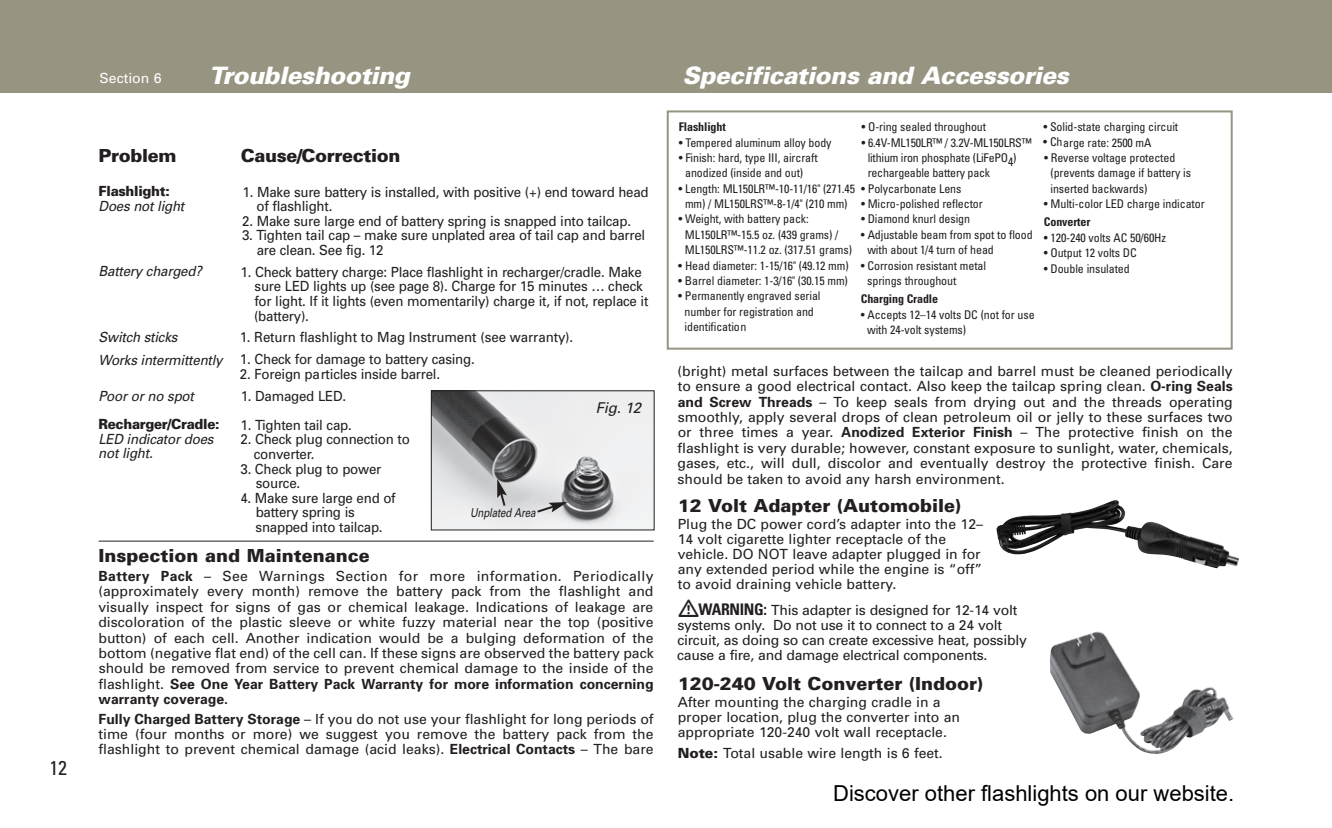
<style>
.page{position:relative;width:1332px;height:828px;background:#fff}
.page>*{position:absolute;margin:0;border:0;box-sizing:border-box;transform-origin:0 0}
.t1{font:italic 900 24px "Univers";letter-spacing:-.02em;color:#fff}
.t2{font:22px "Arial";color:#000}
.t3{font:condensed 20px "Univers";color:#231f20}
.t4{font:900 18px "Univers";color:#231f20}
.t5{font:900 18px "Univers";letter-spacing:-.02em;color:#231f20}
.t6{font:italic 14.8px "Univers";color:#231f20}
.t7{font:14px/15.4px "Univers";letter-spacing:-.015em;color:#231f20;text-align:justify}
.t8{font:14px/14.6px "Univers";letter-spacing:-.015em;color:#231f20;scale:.95 1}
.t9{font:italic 14px/22.4px "Univers";letter-spacing:-.015em;color:#231f20;scale:.95 1}
.t10{font:900 14px "Univers";letter-spacing:-.02em;color:#231f20;scale:.95 1}
.t11{font:14px "Univers";color:#fff}
.t12{font:italic 12.2px "Univers";letter-spacing:-.015em;color:#231f20;scale:.8 1}
.t13{font:condensed 12px/15.4px "Univers";letter-spacing:-.01em;color:#231f20}
.t14{font:700 condensed 12px "Univers";letter-spacing:-.01em;color:#231f20}
.s1{font-weight:700}
.s2{font-weight:700;font-stretch:condensed;font-size:16px}
.s3{font-weight:900}
</style>
<div class="page">
<div style="left:0;top:0;width:1314px;height:92px;background:#979481"></div>
<div style="left:1314px;top:0;width:18px;height:92px;background:#979481"></div>
<hr style="left:99px;top:541px;width:555px;height:1px;background:#231f20">
<div style="left:667px;top:110px;width:566px;height:240px;border:2px solid #979481"></div>
<img style="left:996px;top:501px;width:243px;height:67px">
<img style="left:1050px;top:631px;width:184px;height:123px">
<img style="left:433px;top:392px;width:220px;height:136px">
<div style="left:431px;top:390px;width:224px;height:140px;border:1px solid #231f20"></div>
<svg style="left:497px;top:479px;width:10px;height:29px"></svg>
<svg style="left:535px;top:502px;width:33px;height:12px"></svg>
<h3 class="t3" style="left:49px;top:761px;width:19px">12</h3>
<p class="t11" style="left:100px;top:73px;width:63px">Section 6</p>
<h1 class="t1" style="left:209px;top:66px;width:202px">Troubleshooting</h1>
<h1 class="t1" style="left:683px;top:66px;width:388px">Specifications and Accessories</h1>
<p class="t5" style="left:99px;top:149px;width:79px">Problem</p>
<p class="t5" style="left:241px;top:149px;width:161px">Cause/Correction</p>
<p class="t8" style="left:257px;top:186px;width:414px;text-indent:-14px">1. Make sure battery is installed, with positive (+) end toward head of flashlight.</p>
<p class="t8" style="left:242px;top:215px;width:411px">2. Make sure large end of battery spring is snapped into tailcap.</p>
<p class="t8" style="left:257px;top:229px;width:411px;text-indent:-15px">3. Tighten tail cap – make sure unplated area of tail cap and barrel are clean. See fig. 12</p>
<p class="t8" style="left:254px;top:266px;width:417px;text-indent:-14px">1. Check battery charge: Place flashlight in recharger/cradle. Make sure LED lights up (see page 8). Charge for 15 minutes … check for light. If it lights (even momentarily) charge it, if not, replace it (battery).</p>
<p class="t8" style="left:240px;top:331px;width:353px">1. Return flashlight to Mag Instrument (see warranty).</p>
<p class="t8" style="left:240px;top:353px;width:249px">1. Check for damage to battery casing.</p>
<p class="t8" style="left:240px;top:368px;width:212px">2. Foreign particles inside barrel.</p>
<p class="t8" style="left:241px;top:390px;width:113px">1. Damaged LED.</p>
<p class="t8" style="left:241px;top:419px;width:119px">1. Tighten tail cap.</p>
<p class="t8" style="left:254px;top:433px;width:166px;text-indent:-13px">2. Check plug connection to converter.</p>
<p class="t8" style="left:256px;top:463px;width:134px;text-indent:-15px">3. Check plug to power source.</p>
<p class="t8" style="left:256px;top:492px;width:149px;text-indent:-15px">4. Make sure large end of battery spring is snapped into tailcap.</p>
<p class="t4" style="left:99px;top:549px;width:273px">Inspection and Maintenance</p>
<p class="t7" style="left:98px;top:570px;width:557px"><span class="s1">Battery Pack</span> – See Warnings Section for more information. Periodically (approximately every month) remove the battery pack from the flashlight and visually inspect for signs of gas or chemical leakage. Indications of leakage are discoloration of the plastic sleeve or white fuzzy material near the top (positive button) of each cell. Another indication would be a bulging deformation of the bottom (negative flat end) of the cell can. If these signs are observed the battery pack should be removed from service to prevent chemical damage to the inside of the flashlight. <span class="s1">See One Year Battery Pack Warranty for more information concerning warranty coverage.</span></p>
<p class="t7" style="left:99px;top:712px;width:557px"><span class="s1">Fully Charged Battery Storage</span> – If you do not use your flashlight for long periods of time (four months or more) we suggest you remove the battery pack from the flashlight to prevent chemical damage (acid leaks). <span class="s1">Electrical Contacts</span> – The bare</p>
<p class="t10" style="left:99px;top:186px;width:76px">Flashlight:</p>
<p class="t9" style="left:99px;top:196px;width:92px">Does not light</p>
<p class="t9" style="left:99px;top:261px;width:110px">Battery charged?</p>
<p class="t9" style="left:98px;top:327px;width:132px">Switch sticks<br>Works intermittently</p>
<p class="t9" style="left:98px;top:386px;width:102px">Poor or no spot</p>
<p class="t10" style="left:98px;top:419px;width:129px">Recharger/Cradle:</p>
<p class="t9" style="left:98px;top:433px;width:123px;line-height:14.6px">LED indicator does not light.</p>
<p class="t6" style="left:596px;top:402px;width:47px">Fig. 12</p>
<p class="t12" style="left:470px;top:508px;width:83px">Unplated Area</p>
<p class="t13" style="left:861px;top:120px;width:126px">• O-ring sealed throughout</p>
<p class="t13" style="left:868px;top:136px;width:165px;text-indent:-6px">• 6.4V-ML150LR™ / 3.2V-ML150LRS™ lithium iron phosphate (LiFePO4) rechargeable battery pack</p>
<p class="t13" style="left:861px;top:182px;width:102px">• Polycarbonate Lens</p>
<p class="t13" style="left:861px;top:197px;width:123px">• Micro-polished reflector</p>
<p class="t13" style="left:861px;top:213px;width:111px">• Diamond knurl design</p>
<p class="t13" style="left:867px;top:228px;width:167px;text-indent:-6px">• Adjustable beam from spot to flood with about 1/4 turn of head</p>
<p class="t13" style="left:867px;top:259px;width:120px;text-indent:-6px">• Corrosion resistant metal springs throughout</p>
<p class="t14" style="left:861px;top:295px;width:79px">Charging Cradle</p>
<p class="t13" style="left:867px;top:308px;width:169px;text-indent:-6px">• Accepts 12–14 volts DC (not for use with 24-volt systems)</p>
<p class="t14" style="left:679px;top:122px;width:49px">Flashlight</p>
<p class="t13" style="left:679px;top:136px;width:154px">• Tempered aluminum alloy body</p>
<p class="t13" style="left:685px;top:151px;width:134px;text-indent:-6px">• Finish: hard, type III, aircraft anodized (inside and out)</p>
<p class="t13" style="left:679px;top:182px;width:178px;text-align:center">• Length: ML150LR™-10-11/16" (271.45 mm) / ML150LRS™-8-1/4" (210 mm)</p>
<p class="t13" style="left:685px;top:213px;width:169px;text-indent:-6px">• Weight, with battery pack:<br>ML150LR™-15.5 oz. (439 grams) /<br>ML150LRS™-11.2 oz. (317.51 grams)</p>
<p class="t13" style="left:678px;top:259px;width:172px">• Head diameter: 1-15/16" (49.12 mm)</p>
<p class="t13" style="left:678px;top:274px;width:171px">• Barrel diameter: 1-3/16" (30.15 mm)</p>
<p class="t13" style="left:685px;top:289px;width:137px;text-indent:-6px">• Permanently engraved serial number for registration and identification</p>
<p class="t13" style="left:1043px;top:120px;width:136px">• Solid-state charging circuit</p>
<p class="t13" style="left:1043px;top:136px;width:110px">• Charge rate: 2500 mA</p>
<p class="t13" style="left:1050px;top:151px;width:142px;text-indent:-6px">• Reverse voltage protected (prevents damage if battery is inserted backwards)</p>
<p class="t13" style="left:1044px;top:197px;width:162px">• Multi-color LED charge indicator</p>
<p class="t14" style="left:1044px;top:218px;width:48px">Converter</p>
<p class="t13" style="left:1044px;top:231px;width:124px">• 120-240 volts AC 50/60Hz</p>
<p class="t13" style="left:1044px;top:246px;width:94px">• Output 12 volts DC</p>
<p class="t13" style="left:1044px;top:262px;width:88px">• Double insulated</p>
<p class="t7" style="left:678px;top:364px;width:557px">(bright) metal surfaces between the tailcap and barrel must be cleaned periodically to ensure a good electrical contact. Also keep the tailcap spring clean. <span class="s1">O-ring Seals and Screw Threads</span> – To keep seals from drying out and the threads operating smoothly, apply several drops of clean petroleum oil or jelly to these surfaces two or three times a year. <span class="s1">Anodized Exterior Finish</span> – The protective finish on the flashlight is very durable; however, constant exposure to sunlight, water, chemicals, gases, etc., will dull, discolor and eventually destroy the protective finish. Care should be taken to avoid any harsh environment.</p>
<p class="t4" style="left:678px;top:499px;width:285px">12 Volt Adapter (Automobile)</p>
<p class="t7" style="left:678px;top:517px;width:307px;text-align:left">Plug the DC power cord’s adapter into the 12– 14 volt cigarette lighter receptacle of the vehicle. DO NOT leave adapter plugged in for any extended period while the engine is “off” to avoid draining vehicle battery.</p>
<p class="t7" style="left:677px;top:604px;width:351px;text-align:left;text-indent:21px"><span class="s2">WARNING:</span> This adapter is designed for 12-14 volt systems only. Do not use it to connect to a 24 volt circuit, as doing so can create excessive heat, possibly cause a fire, and damage electrical components.</p>
<p class="t4" style="left:678px;top:677px;width:307px">120-240 Volt Converter (Indoor)</p>
<p class="t7" style="left:678px;top:696px;width:284px;text-align:left">After mounting the charging cradle in a proper location, plug the converter into an appropriate 120-240 volt wall receptacle.</p>
<p class="t7" style="left:678px;top:747px;width:267px"><span class="s3">Note:</span> Total usable wire length is 6 feet.</p>
<h2 class="t2" style="left:833px;top:778px;width:403px">Discover other flashlights on our website.</h2>
</div>
